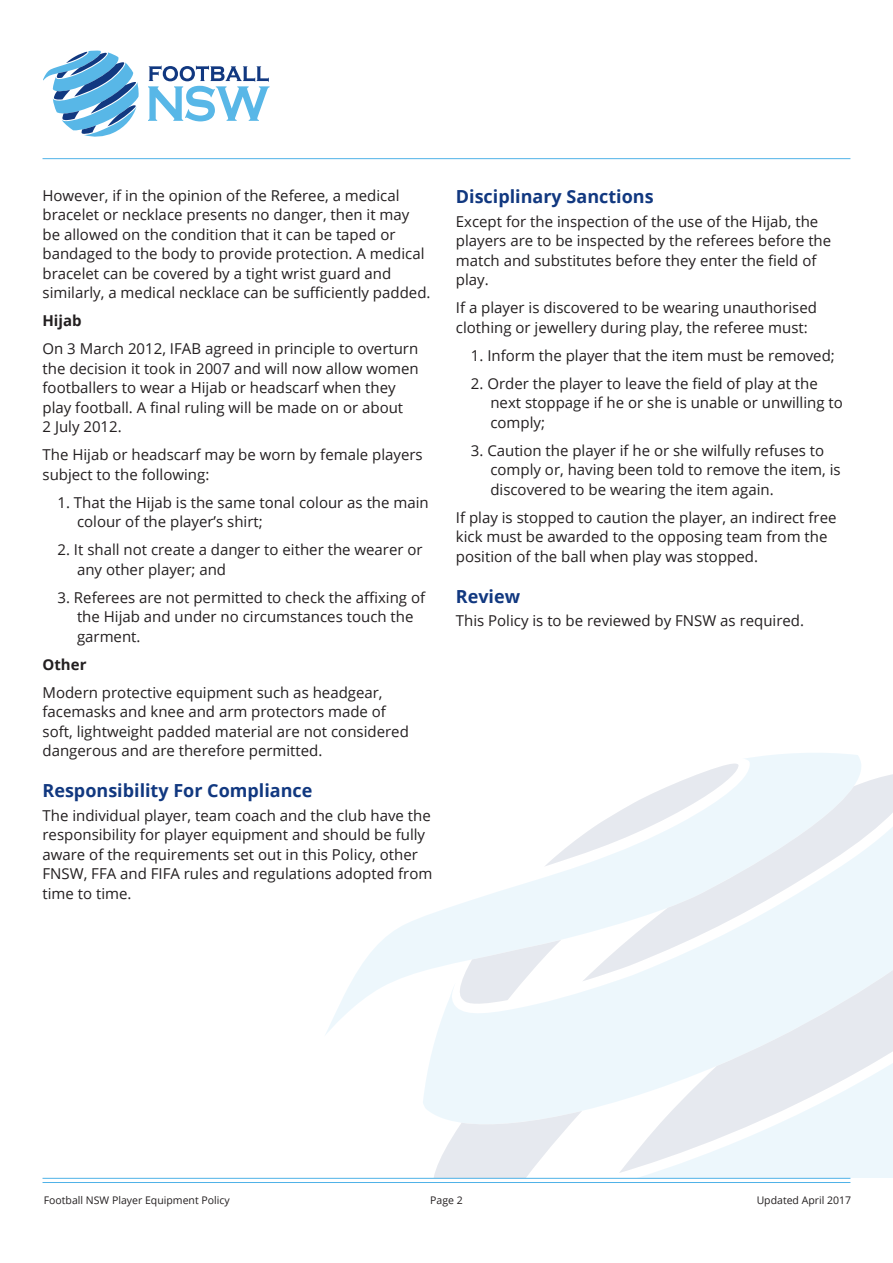
<style>
.page{position:relative;width:893px;height:1263px;background:#fff}
.page>*{position:absolute;margin:0;border:0;box-sizing:border-box;transform-origin:0 0}
.subhead{font:700 18px "Open Sans";color:#113880}
.Body{font:15px/19.5px "Open Sans";color:#231f20}
.numbers{font:15px/19.5px "Open Sans";color:#231f20}
.Body-2{font:700 15px "Open Sans";color:#231f20}
.t1{font:10.5px "Open Sans";color:#231f20}
</style>
<div class="page">
<hr style="left:43px;top:1182px;width:807px;height:1px;background:#4fb2e8">
<hr style="left:43px;top:1178px;width:807px;height:1px;background:#4fb2e8">
<hr style="left:43px;top:158px;width:807px;height:1px;background:#4fb2e8">
<svg style="left:148px;top:66px;width:122px;height:55px"></svg>
<svg style="left:44px;top:51px;width:95px;height:86px"></svg>
<svg style="left:324px;top:753px;width:537px;height:425px"></svg>
<svg style="left:430px;top:762px;width:463px;height:416px;fill:#edf7fc"></svg>
<p class="Body" style="left:43px;top:185px;width:389px">However, if in the opinion of the Referee, a medical bracelet or necklace presents no danger, then it may be allowed on the condition that it can be taped or bandaged to the body to provide protection. A medical bracelet can be covered by a tight wrist guard and similarly, a medical necklace can be sufficiently padded.</p>
<p class="Body-2" style="left:43px;top:310px;width:41px">Hijab</p>
<p class="Body" style="left:43px;top:339px;width:378px">On 3 March 2012, IFAB agreed in principle to overturn the decision it took in 2007 and will now allow women footballers to wear a Hijab or headscarf when they play football. A final ruling will be made on or about<br>2 July 2012.</p>
<p class="Body" style="left:43px;top:445px;width:382px">The Hijab or headscarf may be worn by female players subject to the following:</p>
<p class="numbers" style="left:77px;top:492px;width:353px;text-indent:-20px">1. That the Hijab is the same tonal colour as the main colour of the player’s shirt;</p>
<p class="numbers" style="left:77px;top:540px;width:347px;text-indent:-20px">2. It shall not create a danger to either the wearer or any other player; and</p>
<p class="numbers" style="left:77px;top:587px;width:350px;text-indent:-20px">3. Referees are not permitted to check the affixing of the Hijab and under no circumstances touch the garment.</p>
<p class="Body-2" style="left:43px;top:654px;width:45px">Other</p>
<p class="Body" style="left:43px;top:682px;width:368px">Modern protective equipment such as headgear, facemasks and knee and arm protectors made of soft, lightweight padded material are not considered dangerous and are therefore permitted.</p>
<p class="subhead" style="left:43px;top:778px;width:271px">Responsibility For Compliance</p>
<p class="Body" style="left:43px;top:805px;width:391px">The individual player, team coach and the club have the responsibility for player equipment and should be fully aware of the requirements set out in this Policy, other FNSW, FFA and FIFA rules and regulations adopted from time to time.</p>
<p class="subhead" style="left:456px;top:184px;width:199px">Disciplinary Sanctions</p>
<p class="Body" style="left:456px;top:211px;width:377px">Except for the inspection of the use of the Hijab, the players are to be inspected by the referees before the match and substitutes before they enter the field of play.</p>
<p class="Body" style="left:456px;top:298px;width:363px">If a player is discovered to be wearing unauthorised clothing or jewellery during play, the referee must:</p>
<p class="numbers" style="left:471px;top:345px;width:366px">1. Inform the player that the item must be removed;</p>
<p class="numbers" style="left:490px;top:373px;width:354px;text-indent:-20px">2. Order the player to leave the field of play at the next stoppage if he or she is unable or unwilling to comply;</p>
<p class="numbers" style="left:490px;top:440px;width:352px;text-indent:-20px">3. Caution the player if he or she wilfully refuses to comply or, having been told to remove the item, is discovered to be wearing the item again.</p>
<p class="Body" style="left:456px;top:507px;width:382px">If play is stopped to caution the player, an indirect free kick must be awarded to the opposing team from the position of the ball when play was stopped.</p>
<p class="subhead" style="left:456px;top:583px;width:66px">Review</p>
<p class="Body" style="left:456px;top:611px;width:350px">This Policy is to be reviewed by FNSW as required.</p>
<p class="t1" style="left:44px;top:1193px;width:187px">Football NSW Player Equipment Policy</p>
<p class="t1" style="left:430px;top:1193px;width:34px">Page 2</p>
<p class="t1" style="left:757px;top:1193px;width:96px">Updated April 2017</p>
</div>
